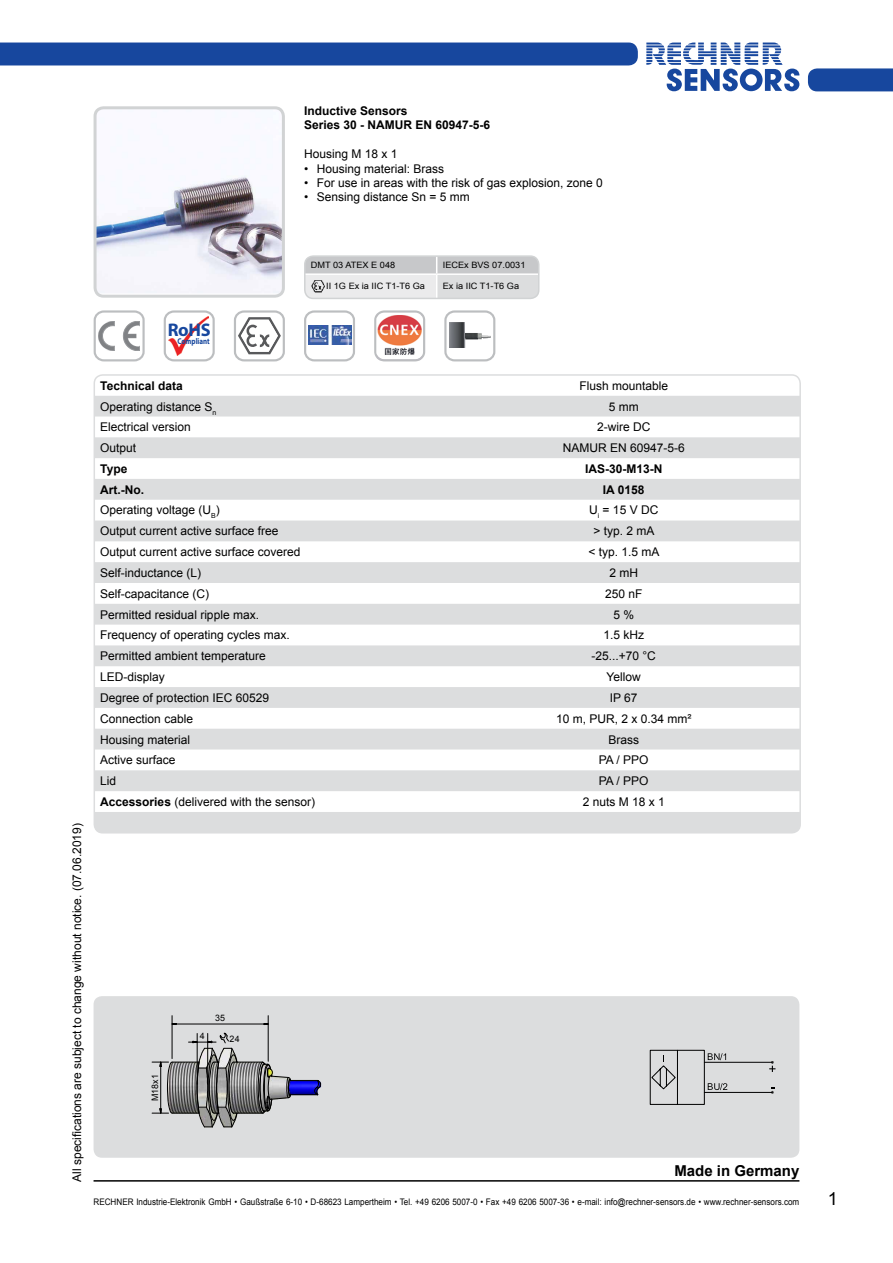
<style>
.page{position:relative;width:893px;height:1263px;background:#fff}
.page>*{position:absolute;margin:0;border:0;box-sizing:border-box;transform-origin:0 0}
.t1{font:700 18.3px "Myriad Pro";color:#17479e}
.t2{font:18px "Arial";color:#000}
.t3{font:700 15px "Arial";color:#000}
.t4{font:12px "Arial";color:#000}
.t5{font:700 12px/14.4px "Arial";color:#000}
.t6{font:12px "Arial";letter-spacing:.28em;color:#000}
.t7{font:9px "Arial";color:#000;scale:.9 1}
.t8{font:8.85px "Arial";color:#000}
.t9{font:8.7px "Arial";color:#000;scale:1.05 1}
.t10{font:700 8.4px "Myriad Pro";color:#17479e;scale:.82 1}
.s1{font-weight:700}
</style>
<div class="page">
<svg style="left:646px;top:43px;width:153px;height:48px"></svg>
<div style="left:808px;top:68px;width:85px;height:23px;background:#17479e"></div>
<hr style="left:94px;top:1180px;width:705px;height:1px;background:#000">
<div style="left:0;top:43px;width:638px;height:22px;background:#17479e"></div>
<div style="left:94px;top:996px;width:705px;height:162px;background:#dcddde;border-radius:9px"></div>
<img style="left:98px;top:110px;width:183px;height:183px">
<div style="left:94px;top:106px;width:191px;height:192px;border:3px solid #d1d3d4;border-radius:9px"></div>
<img style="left:151px;top:1025px;width:171px;height:89px">
<hr style="left:233px;top:1113px;width:30px;height:1px;background:#000">
<hr style="left:233px;top:1062px;width:30px;height:1px;background:#000">
<svg style="left:258px;top:1061px;width:63px;height:53px"></svg>
<hr style="left:176px;top:1024px;width:88px;height:1px;background:#000">
<hr style="left:172px;top:1016px;width:1px;height:42px;background:#000">
<hr style="left:268px;top:1016px;width:1px;height:45px;background:#000">
<svg style="left:152px;top:1032px;width:86px;height:96px"></svg>
<div style="left:164px;top:310px;width:51px;height:51px;border:2px solid #bcbec0;border-radius:9px"></div>
<img style="left:168px;top:316px;width:40px;height:40px">
<div style="left:94px;top:310px;width:51px;height:51px;border:2px solid #bcbec0;border-radius:9px"></div>
<svg style="left:98px;top:321px;width:42px;height:30px"></svg>
<div style="left:234px;top:310px;width:51px;height:51px;border:2px solid #bcbec0;border-radius:9px"></div>
<svg style="left:238px;top:317px;width:43px;height:37px"></svg>
<div style="left:304px;top:310px;width:51px;height:51px;border:2px solid #bcbec0;border-radius:9px"></div>
<img style="left:308px;top:325px;width:43px;height:20px">
<svg style="left:374px;top:310px;width:51px;height:51px"></svg>
<img style="left:377px;top:315px;width:45px;height:45px">
<div style="left:444px;top:310px;width:51px;height:51px;border:2px solid #bcbec0;border-radius:9px"></div>
<img style="left:450px;top:323px;width:40px;height:24px">
<svg style="left:305px;top:258px;width:234px;height:40px;background:#d9d9db"></svg>
<div style="left:304px;top:255px;width:235px;height:44px;border:2px solid #d1d3d4;border-radius:9px"></div>
<img style="left:310px;top:280px;width:15px;height:12px">
<svg style="left:771px;top:1087px;width:4px;height:7px"></svg>
<svg style="left:769px;top:1061px;width:6px;height:11px"></svg>
<hr style="left:704px;top:1092px;width:68px;height:1px;background:#000">
<hr style="left:704px;top:1062px;width:68px;height:1px;background:#000">
<svg style="left:649px;top:1049px;width:78px;height:56px"></svg>
<svg style="left:94px;top:396px;width:706px;height:437px;fill:#dddedf"></svg>
<div style="left:94px;top:374px;width:707px;height:459px;border:2px solid #dcddde;border-radius:9px"></div>
<p class="t5" style="left:304px;top:104px;width:188px">Inductive Sensors<br>Series 30 - NAMUR EN 60947-5-6</p>
<p class="t4" style="left:304px;top:146px;width:95px">Housing M 18 x 1</p>
<p class="t4" style="left:304px;top:161px;width:142px">• Housing material: Brass</p>
<p class="t4" style="left:304px;top:175px;width:300px">• For use in areas with the risk of gas explosion, zone 0</p>
<p class="t4" style="left:304px;top:189px;width:167px">• Sensing distance Sn = 5 mm</p>
<h1 class="t1" style="left:168px;top:318px;width:44px">RoHS</h1>
<p class="t10" style="left:178px;top:335px;width:41px">Compliant</p>
<p class="t9" style="left:311px;top:260px;width:82px">DMT 03 ATEX E 048</p>
<p class="t9" style="left:443px;top:260px;width:80px">IECEx BVS 07.0031</p>
<p class="t9" style="left:326px;top:281px;width:96px">II 1G Ex ia IIC T1-T6 Ga</p>
<p class="t9" style="left:443px;top:281px;width:74px">Ex ia IIC T1-T6 Ga</p>
<p class="t4" style="left:69px;top:1181px;width:360px;rotate:-90deg">All specifications are subject to change without notice. (07.06.2019)</p>
<p class="t5" style="left:100px;top:379px;width:84px">Technical data</p>
<p class="t4" style="left:579px;top:378px;width:90px">Flush mountable</p>
<p class="t4" style="left:100px;top:398px;width:117px">Operating distance S<sub>n</sub></p>
<p class="t4" style="left:609px;top:398px;width:31px">5 mm</p>
<p class="t4" style="left:100px;top:419px;width:92px">Electrical version</p>
<p class="t4" style="left:597px;top:419px;width:55px">2-wire DC</p>
<p class="t4" style="left:100px;top:440px;width:38px">Output</p>
<p class="t4" style="left:563px;top:440px;width:124px">NAMUR EN 60947-5-6</p>
<p class="t5" style="left:100px;top:462px;width:29px">Type</p>
<p class="t5" style="left:585px;top:462px;width:79px">IAS-30-M13-N</p>
<p class="t5" style="left:100px;top:483px;width:45px">Art.-No.</p>
<p class="t5" style="left:603px;top:483px;width:43px">IA 0158</p>
<p class="t4" style="left:100px;top:502px;width:121px">Operating voltage (U<sub>B</sub>)</p>
<p class="t4" style="left:589px;top:502px;width:71px">U<sub>i</sub> =15VDC</p>
<p class="t4" style="left:100px;top:523px;width:180px">Output current active surface free</p>
<p class="t4" style="left:593px;top:523px;width:63px">&gt; typ. 2 mA</p>
<p class="t4" style="left:100px;top:544px;width:202px">Output current active surface covered</p>
<p class="t4" style="left:588px;top:544px;width:73px">&lt; typ. 1.5 mA</p>
<p class="t4" style="left:100px;top:565px;width:102px">Self-inductance (L)</p>
<p class="t4" style="left:609px;top:565px;width:30px">2 mH</p>
<p class="t4" style="left:100px;top:586px;width:110px">Self-capacitance (C)</p>
<p class="t4" style="left:605px;top:586px;width:39px">250 nF</p>
<p class="t4" style="left:100px;top:606px;width:160px">Permitted residual ripple max.</p>
<p class="t4" style="left:613px;top:606px;width:22px">5 %</p>
<p class="t4" style="left:100px;top:627px;width:191px">Frequency of operating cycles max.</p>
<p class="t4" style="left:603px;top:627px;width:42px">1.5 kHz</p>
<p class="t4" style="left:100px;top:648px;width:167px">Permitted ambient temperature</p>
<p class="t4" style="left:591px;top:648px;width:66px">-25...+70 °C</p>
<p class="t4" style="left:100px;top:669px;width:66px">LED-display</p>
<p class="t4" style="left:607px;top:669px;width:36px">Yellow</p>
<p class="t4" style="left:100px;top:690px;width:170px">Degree of protection IEC 60529</p>
<p class="t4" style="left:610px;top:690px;width:29px">IP 67</p>
<p class="t4" style="left:100px;top:711px;width:94px">Connection cable</p>
<p class="t4" style="left:556px;top:711px;width:137px">10 m, PUR, 2 x 0.34 mm²</p>
<p class="t4" style="left:100px;top:731px;width:92px">Housing material</p>
<p class="t4" style="left:608px;top:731px;width:32px">Brass</p>
<p class="t4" style="left:100px;top:752px;width:77px">Active surface</p>
<p class="t4" style="left:599px;top:752px;width:51px">PA / PPO</p>
<p class="t4" style="left:100px;top:773px;width:18px">Lid</p>
<p class="t4" style="left:599px;top:773px;width:51px">PA / PPO</p>
<p class="t4" style="left:100px;top:794px;width:216px"><span class="s1">Accessories</span> (delivered with the sensor)</p>
<p class="t6" style="left:583px;top:794px;width:84px">2nutsM18x1</p>
<p class="t8" style="left:149px;top:1101px;width:28px;rotate:-90deg">M18x1</p>
<p class="t8" style="left:200px;top:1030px;width:6px">4</p>
<p class="t8" style="left:215px;top:1012px;width:11px">35</p>
<p class="t8" style="left:230px;top:1033px;width:12px">24</p>
<p class="t3" style="left:674px;top:1161px;width:127px">Made in Germany</p>
<p class="t7" style="left:94px;top:1196px;width:786px">RECHNER Industrie-Elektronik GmbH • Gaußstraße 6-10 • D-68623 Lampertheim • Tel. +49 6206 5007-0 • Fax +49 6206 5007-36 • e-mail: info@rechner-sensors.de • www.rechner-sensors.com</p>
<h2 class="t2" style="left:828px;top:1187px;width:12px">1</h2>
</div>
